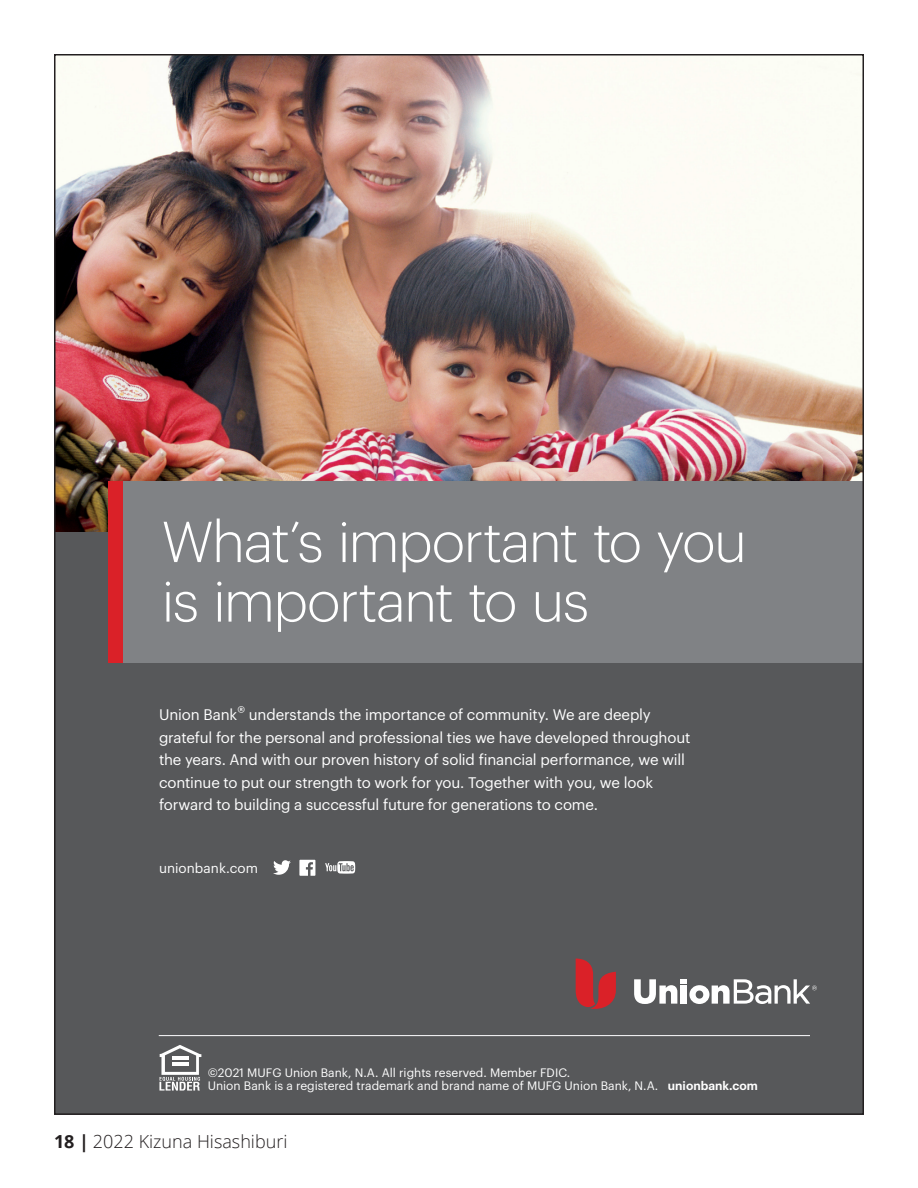
<style>
.page{position:relative;width:918px;height:1188px;background:#fff}
.page>*{position:absolute;margin:0;border:0;box-sizing:border-box;transform-origin:0 0}
.t1{font:300 56.4px/59.6px "Graphik";letter-spacing:-.03em;color:#fff}
.t2{font:300 18px "Open Sans";color:#231f20}
.t3{font:15px/22.5px "Graphik";letter-spacing:-.01em;color:#fff}
.t4{font:13.5px "Graphik";letter-spacing:.005em;color:#fff}
.t5{font:12px/13.5px "Graphik";color:#fff}
.s1{font-weight:600}
.s2{font-weight:700}
</style>
<div class="page">
<div style="left:54px;top:424px;width:810px;height:691px;background:#57585a"></div>
<img style="left:57px;top:57px;width:804px;height:475px">
<svg style="left:273px;top:860px;width:18px;height:15px"></svg>
<svg style="left:299px;top:860px;width:16px;height:16px"></svg>
<svg style="left:325px;top:861px;width:30px;height:13px"></svg>
<svg style="left:576px;top:959px;width:40px;height:50px"></svg>
<svg style="left:634px;top:979px;width:183px;height:25px"></svg>
<svg style="left:159px;top:1045px;width:42px;height:46px"></svg>
<hr style="left:159px;top:1035px;width:651px;height:1px;background:#fff">
<div style="left:121px;top:481px;width:743px;height:182px;background:#808285"></div>
<div style="left:108px;top:481px;width:14px;height:182px;background:#da2128"></div>
<p class="t1" style="left:162px;top:508px;width:587px">What’s important to you is important to us</p>
<p class="t3" style="left:159px;top:702px;width:533px">Union Bank® understands the importance of community. We are deeply grateful for the personal and professional ties we have developed throughout the years. And with our proven history of solid financial performance, we will continue to put our strength to work for you. Together with you, we look forward to building a successful future for generations to come.</p>
<p class="t4" style="left:159px;top:858px;width:101px">unionbank.com</p>
<p class="t5" style="left:208px;top:1065px;width:552px">©2021 MUFG Union Bank, N.A. All rights reserved. Member FDIC.<br>Union Bank is a registered trademark and brand name of MUFG Union Bank, N.A. <span class="s1">unionbank.com</span></p>
<p class="t2" style="left:54px;top:1129px;width:235px"><span class="s2">18 |</span> 2022 Kizuna Hisashiburi</p>
</div>
